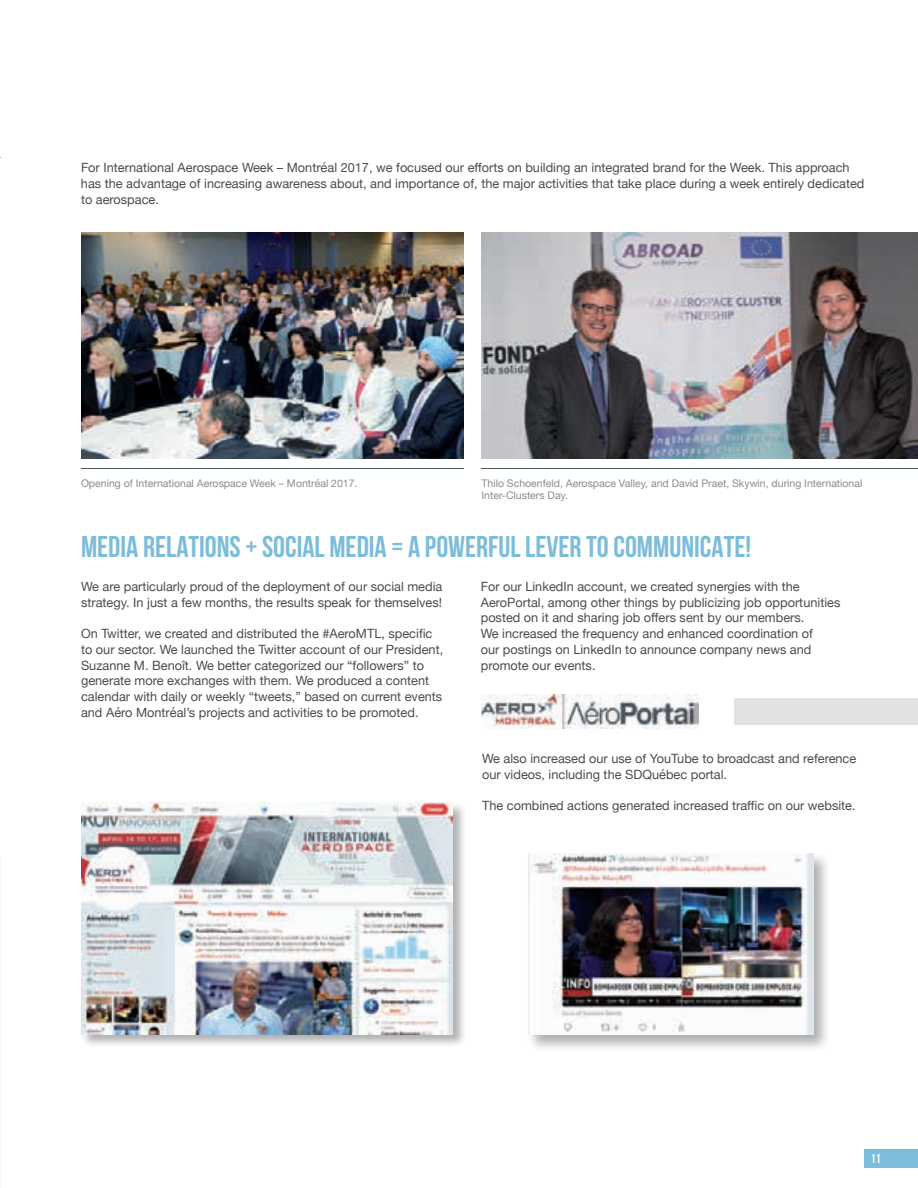
<style>
.page{position:relative;width:918px;height:1188px;background:#fff}
.page>*{position:absolute;margin:0;border:0;box-sizing:border-box;transform-origin:0 0}
.t1{font:700 30px "Bebas Neue";color:#7cbdda}
.t2{font:700 13.05px "Bebas Neue";color:#fff;scale:.94 1}
.t3{font:12.75px/15.8px "Helvetica Neue";color:#4b4c4d}
.t4{font:10.5px/12.6px "Helvetica Neue";color:#8a8c8f}
</style>
<div class="page">
<img style="left:482px;top:233px;width:436px;height:225px">
<hr style="left:482px;top:468px;width:436px;height:1px;background:#45555f">
<div style="left:80px;top:802px;width:387px;height:247px;background:#231f20;opacity:.35"></div>
<img style="left:81px;top:803px;width:372px;height:231px">
<div style="left:527px;top:852px;width:304px;height:200px;background:#231f20;opacity:.35"></div>
<img style="left:528px;top:854px;width:285px;height:180px">
<img style="left:482px;top:694px;width:216px;height:34px">
<div style="left:865px;top:1149px;width:53px;height:18px;background:#7cbdda"></div>
<div style="left:734px;top:698px;width:184px;height:27px;background:#e1e2e4"></div>
<img style="left:81px;top:233px;width:383px;height:225px">
<hr style="left:81px;top:468px;width:383px;height:1px;background:#45555f">
<p class="t3" style="left:81px;top:161px;width:785px">For International Aerospace Week – Montréal 2017, we focused our efforts on building an integrated brand for the Week. This approach has the advantage of increasing awareness about, and importance of, the major activities that take place during a week entirely dedicated to aerospace.</p>
<p class="t4" style="left:81px;top:477px;width:278px">Opening of International Aerospace Week – Montréal 2017.</p>
<p class="t4" style="left:482px;top:477px;width:382px">Thilo Schoenfeld, Aerospace Valley, and David Praet, Skywin, during International<br>Inter-Clusters Day.</p>
<h1 class="t1" style="left:81px;top:530px;width:672px">MEDIA RELATIONS + SOCIAL MEDIA = A POWERFUL LEVER TO COMMUNICATE!</h1>
<p class="t3" style="left:81px;top:579px;width:363px">We are particularly proud of the deployment of our social media strategy. In just a few months, the results speak for themselves!</p>
<p class="t3" style="left:81px;top:626px;width:364px">On Twitter, we created and distributed the #AeroMTL, specific to our sector. We launched the Twitter account of our President, Suzanne M. Benoît. We better categorized our “followers” to generate more exchanges with them. We produced a content calendar with daily or weekly “tweets,” based on current events and Aéro Montréal’s projects and activities to be promoted.</p>
<p class="t3" style="left:481px;top:579px;width:361px">For our LinkedIn account, we created synergies with the AeroPortal, among other things by publicizing job opportunities posted on it and sharing job offers sent by our members.<br>We increased the frequency and enhanced coordination of<br>our postings on LinkedIn to announce company news and promote our events.</p>
<p class="t3" style="left:482px;top:751px;width:376px">We also increased our use of YouTube to broadcast and reference our videos, including the SDQuébec portal.</p>
<p class="t3" style="left:482px;top:799px;width:375px">The combined actions generated increased traffic on our website.</p>
<p class="t2" style="left:871px;top:1151px;width:12px">11</p>
</div>
